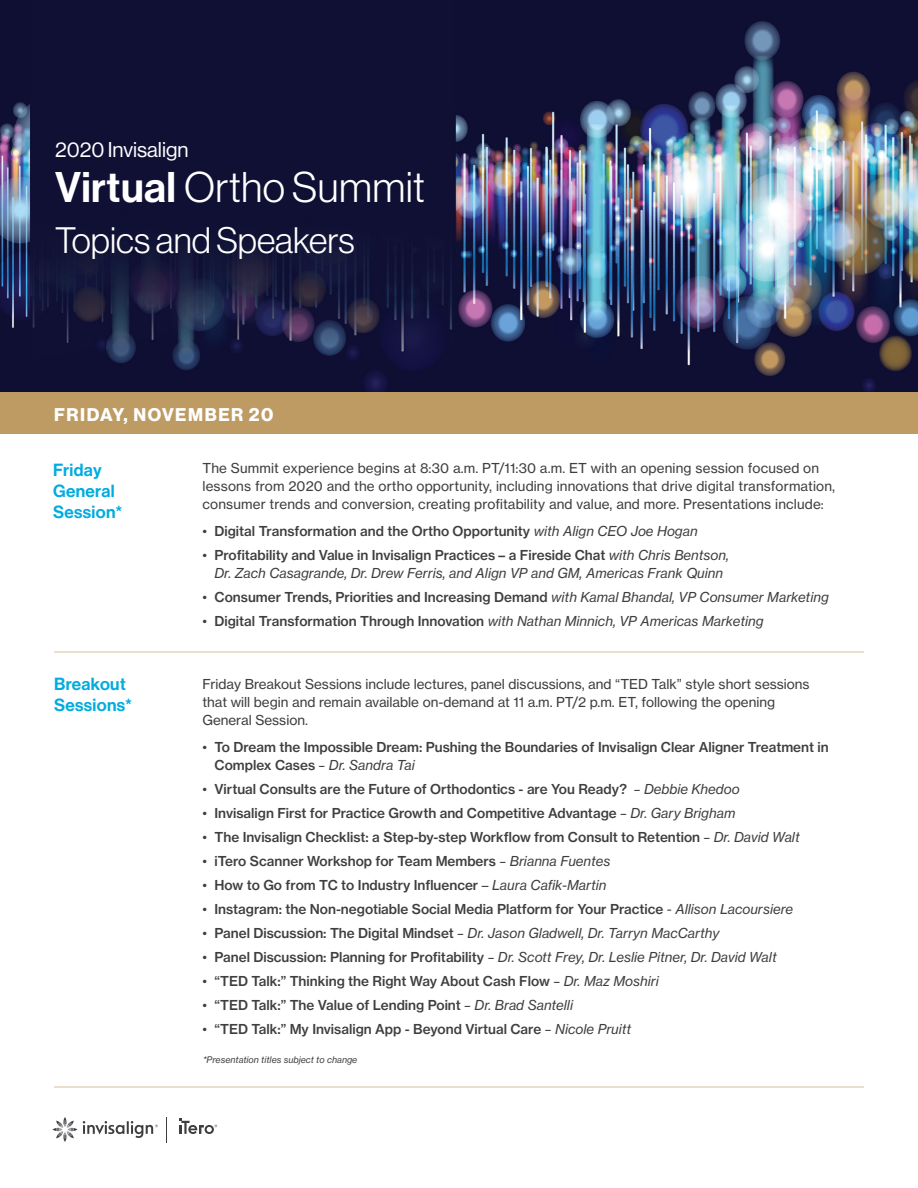
<style>
.page{position:relative;width:918px;height:1188px;background:#fff}
.page>*{position:absolute;margin:0;border:0;box-sizing:border-box;transform-origin:0 0}
.t1{font:300 42px "Neue Haas Grotesk Display";letter-spacing:.01em;color:#fff}
.t2{font:300 36px "Neue Haas Grotesk Display";color:#fff}
.t3{font:21px "Neue Haas Grotesk Display";color:#fff}
.t4{font:700 18px "Neue Haas Grotesk Display";letter-spacing:.085em;color:#fff}
.t5{font:500 17.25px/21px "Neue Haas Grotesk Display";letter-spacing:.02em;color:#00acdf}
.t6{font:500 13.5px/18px "Neue Haas Grotesk Text";color:#3e3e3f}
.t7{font:13.5px/18px "Neue Haas Grotesk Text";letter-spacing:.01em;color:#3e3e3f}
.t8{font:italic 13.5px/18px "Neue Haas Grotesk Text";color:#3e3e3f;text-align:center}
.t9{font:italic 9px "Neue Haas Grotesk Text";color:#3e3e3f}
.s1{font-weight:500}
.s2{font-weight:400}
.s3{font-weight:400;font-style:italic}
.s4{font-style:normal}
.s5{font-weight:500;font-style:normal}
</style>
<div class="page">
<img style="left:0;top:0;width:918px;height:393px">
<hr style="left:54px;top:652px;width:810px;height:1px;background:#d8c09e">
<hr style="left:54px;top:1087px;width:810px;height:1px;background:#d8c09e">
<div style="left:0;top:393px;width:918px;height:41px;background:#bd9b63"></div>
<svg style="left:166px;top:1117px;width:1px;height:25px"></svg>
<svg style="left:52px;top:1117px;width:106px;height:25px"></svg>
<svg style="left:179px;top:1119px;width:38px;height:15px"></svg>
<h3 class="t3" style="left:55px;top:137px;width:135px">2020 Invisalign</h3>
<h1 class="t1" style="left:55px;top:163px;width:372px"><span class="s1">Virtual</span> Ortho Summit</h1>
<h2 class="t2" style="left:55px;top:221px;width:301px">Topics and Speakers</h2>
<h3 class="t4" style="left:54px;top:404px;width:221px">FRIDAY, NOVEMBER 20</h3>
<p class="t5" style="left:53px;top:460px;width:71px">Friday<br>General<br>Session*</p>
<p class="t7" style="left:202px;top:459px;width:634px">The Summit experience begins at 8:30 a.m. PT/11:30 a.m. ET with an opening session focused on lessons from 2020 and the ortho opportunity, including innovations that drive digital transformation, consumer trends and conversion, creating profitability and value, and more. Presentations include:</p>
<p class="t6" style="left:202px;top:522px;width:497px"><span class="s2">•</span> Digital Transformation and the Ortho Opportunity <span class="s3">with Align CEO Joe Hogan</span></p>
<p class="t8" style="left:202px;top:546px;width:528px"><span class="s4">•</span> <span class="s5">Profitability and Value in Invisalign Practices – a Fireside Chat</span> with Chris Bentson,<br>Dr. Zach Casagrande, Dr. Drew Ferris, and Align VP and GM, Americas Frank Quinn</p>
<p class="t6" style="left:202px;top:588px;width:628px"><span class="s2">•</span> Consumer Trends, Priorities and Increasing Demand <span class="s3">with Kamal Bhandal, VP Consumer Marketing</span></p>
<p class="t6" style="left:202px;top:612px;width:563px"><span class="s2">•</span> Digital Transformation Through Innovation <span class="s3">with Nathan Minnich, VP Americas Marketing</span></p>
<p class="t5" style="left:54px;top:674px;width:80px">Breakout<br>Sessions*</p>
<p class="t7" style="left:202px;top:675px;width:609px">Friday Breakout Sessions include lectures, panel discussions, and “TED Talk” style short sessions that will begin and remain available on-demand at 11 a.m. PT/2 p.m. ET, following the opening<br>General Session.</p>
<p class="t6" style="left:215px;top:738px;width:616px;text-indent:-12px"><span class="s2">•</span> To Dream the Impossible Dream: Pushing the Boundaries of Invisalign Clear Aligner Treatment in<br>Complex Cases <span class="s3">– Dr. Sandra Tai</span></p>
<p class="t6" style="left:202px;top:780px;width:539px"><span class="s2">•</span> Virtual Consults are the Future of Orthodontics - are You Ready? <span class="s3">– Debbie Khedoo</span></p>
<p class="t6" style="left:202px;top:804px;width:534px"><span class="s2">•</span> Invisalign First for Practice Growth and Competitive Advantage <span class="s3">– Dr. Gary Brigham</span></p>
<p class="t6" style="left:202px;top:828px;width:599px"><span class="s2">•</span> The Invisalign Checklist: a Step-by-step Workflow from Consult to Retention <span class="s3">– Dr. David Walt</span></p>
<p class="t6" style="left:202px;top:852px;width:410px"><span class="s2">•</span> iTero Scanner Workshop for Team Members <span class="s3">– Brianna Fuentes</span></p>
<p class="t6" style="left:202px;top:876px;width:405px"><span class="s2">•</span> How to Go from TC to Industry Influencer <span class="s2">–</span> <span class="s3">Laura Cafik-Martin</span></p>
<p class="t6" style="left:202px;top:900px;width:592px"><span class="s2">•</span> Instagram: the Non-negotiable Social Media Platform for Your Practice <span class="s3">- Allison Lacoursiere</span></p>
<p class="t8" style="left:202px;top:924px;width:518px"><span class="s4">•</span> <span class="s5">Panel Discussion: The Digital Mindset</span> – Dr. Jason Gladwell, Dr. Tarryn MacCarthy</p>
<p class="t8" style="left:202px;top:948px;width:576px"><span class="s4">•</span> <span class="s5">Panel Discussion: Planning for Profitability</span> – Dr. Scott Frey, Dr. Leslie Pitner, Dr. David Walt</p>
<p class="t6" style="left:202px;top:972px;width:458px"><span class="s2">•</span> “TED Talk:” Thinking the Right Way About Cash Flow <span class="s3">– Dr. Maz Moshiri</span></p>
<p class="t6" style="left:202px;top:996px;width:372px"><span class="s2">•</span> “TED Talk:” The Value of Lending Point <span class="s3">– Dr. Brad Santelli</span></p>
<p class="t6" style="left:202px;top:1020px;width:430px"><span class="s2">•</span> “TED Talk:” My Invisalign App - Beyond Virtual Care <span class="s3">– Nicole Pruitt</span></p>
<p class="t9" style="left:203px;top:1055px;width:156px">*Presentation titles subject to change</p>
</div>
